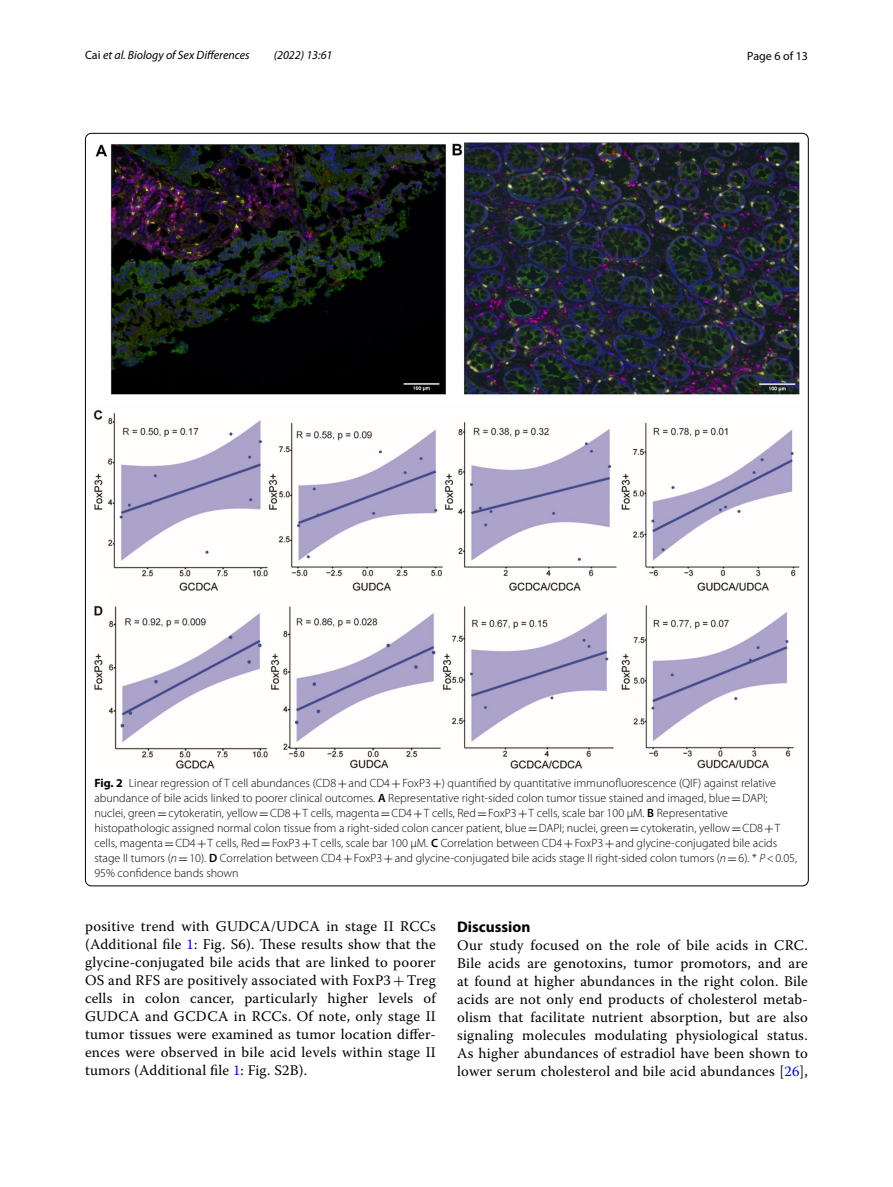
<style>
.page{position:relative;width:893px;height:1187px;background:#fff}
.page>*{position:absolute;margin:0;border:0;box-sizing:border-box;transform-origin:0 0}
.t1{font:700 15.45px "Myriad Pro";color:#000}
.t2{font:14.7px/18px "Warnock Pro";letter-spacing:.015em;color:#000;text-align:justify}
.t3{font:300 12px/15px "Myriad Pro";color:#000}
.t4{font:italic 12px "Myriad Pro";color:#000}
.t5{font:12px "Myriad Pro";color:#000}
.s1{font-style:normal}
.s2{font-weight:700}
.s3{font-family:"MTSY";font-weight:400}
.s4{font-weight:600}
.s5{font-style:italic}
.s6{color:#00f}
.s7{font-family:"MTSY"}
</style>
<div class="page">
<img style="left:94px;top:142px;width:706px;height:627px">
<p class="t4" style="left:85px;top:48px;width:166px"><span class="s1">Cai</span> et al. Biology of Sex Differences</p>
<p class="t4" style="left:274px;top:48px;width:60px">(2022) 13:61</p>
<p class="t5" style="left:747px;top:48px;width:62px">Page 6 of 13</p>
<p class="t3" style="left:94px;top:775px;width:704px"><span class="s2">Fig. 2</span> Linear regression of T cell abundances (CD8<span class="s3">+</span>and CD4<span class="s3">+</span>FoxP3<span class="s3">+</span>) quantified by quantitative immunofluorescence (QIF) against relative abundance of bile acids linked to poorer clinical outcomes. <span class="s4">A</span> Representative right-sided colon tumor tissue stained and imaged, blue<span class="s3">=</span>DAPI; nuclei, green<span class="s3">=</span>cytokeratin, yellow<span class="s3">=</span>CD8<span class="s3">+</span>T cells, magenta<span class="s3">=</span>CD4<span class="s3">+</span>T cells, Red<span class="s3">=</span>FoxP3<span class="s3">+</span>T cells, scale bar 100 μM. <span class="s4">B</span> Representative histopathologic assigned normal colon tissue from a right-sided colon cancer patient, blue<span class="s3">=</span>DAPI; nuclei, green<span class="s3">=</span>cytokeratin, yellow<span class="s3">=</span>CD8<span class="s3">+</span>T cells, magenta<span class="s3">=</span>CD4<span class="s3">+</span>T cells, Red<span class="s3">=</span>FoxP3<span class="s3">+</span>T cells, scale bar 100 μM. <span class="s4">C</span> Correlation between CD4<span class="s3">+</span>FoxP3<span class="s3">+</span>and glycine-conjugated bile acids stage II tumors (<span class="s5">n</span><span class="s3">=</span>10). <span class="s4">D</span> Correlation between CD4<span class="s3">+</span>FoxP3<span class="s3">+</span>and glycine-conjugated bile acids stage II right-sided colon tumors (<span class="s5">n</span><span class="s3">=</span>6). * <span class="s5">P</span>&lt;0.05, 95% confidence bands shown</p>
<p class="t2" style="left:85px;top:916px;width:352px">positive trend with GUDCA/UDCA in stage II RCCs (Additional file <span class="s6">1</span>: Fig. S6). These results show that the glycine-conjugated bile acids that are linked to poorer OS and RFS are positively associated with FoxP3<span class="s7">+</span>Treg cells in colon cancer, particularly higher levels of GUDCA and GCDCA in RCCs. Of note, only stage II tumor tissues were examined as tumor location differ&shy;ences were observed in bile acid levels within stage II tumors (Additional file <span class="s6">1</span>: Fig. S2B).</p>
<p class="t1" style="left:457px;top:916px;width:75px">Discussion</p>
<p class="t2" style="left:457px;top:935px;width:352px">Our study focused on the role of bile acids in CRC.<br>Bile acids are genotoxins, tumor promotors, and are at found at higher abundances in the right colon. Bile acids are not only end products of cholesterol metab&shy;olism that facilitate nutrient absorption, but are also signaling molecules modulating physiological status.<br>As higher abundances of estradiol have been shown to lower serum cholesterol and bile acid abundances [<span class="s6">26</span>],</p>
</div>
